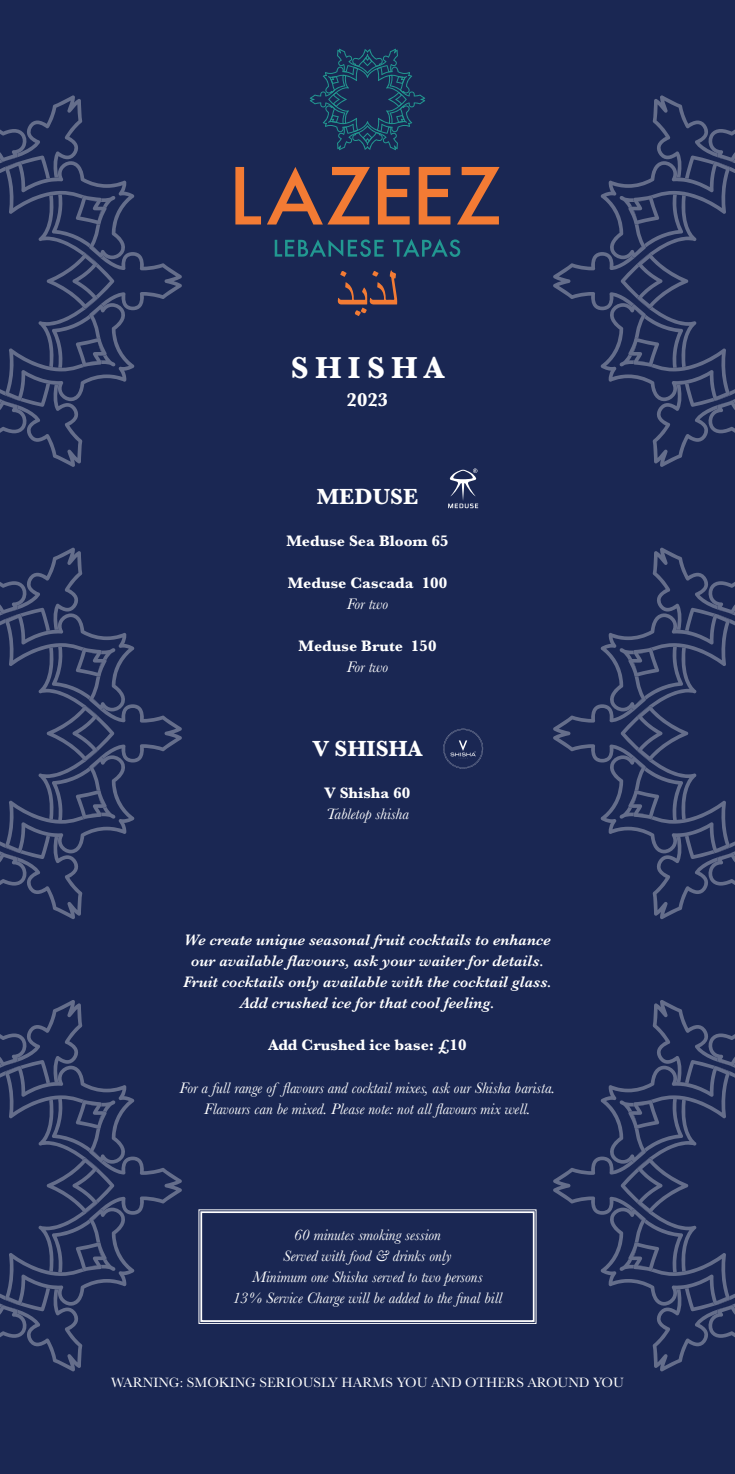
<style>
.page{position:relative;width:735px;height:1474px;background:#fff}
.page>*{position:absolute;margin:0;border:0;box-sizing:border-box;transform-origin:0 0}
.t1{font:700 31.5px "Baskerville";letter-spacing:.2em;color:#fff}
.t2{font:700 22.75px "Baskerville";color:#fff}
.t3{font:700 19.25px "Baskerville";color:#fff}
.t4{font:italic 15.75px/21px "Baskerville";color:#fff;text-align:center}
.t5{font:italic 600 15.75px/21px "Baskerville";color:#fff;text-align:center}
.t6{font:700 15.75px "Baskerville";color:#fff}
.t7{font:14px "Baskerville";color:#fff}
</style>
<div class="page">
<div style="left:0;top:0;width:734px;height:1473px;background:#1a2753"></div>
<svg style="left:0;top:1000px;width:182px;height:371px"></svg>
<svg style="left:0;top:547px;width:182px;height:372px"></svg>
<svg style="left:0;top:95px;width:182px;height:372px"></svg>
<svg style="left:553px;top:1000px;width:181px;height:371px"></svg>
<svg style="left:553px;top:547px;width:181px;height:372px"></svg>
<svg style="left:553px;top:95px;width:181px;height:372px"></svg>
<svg style="left:448px;top:468px;width:30px;height:40px"></svg>
<svg style="left:443px;top:728px;width:40px;height:40px"></svg>
<svg style="left:198px;top:1209px;width:338px;height:114px"></svg>
<div style="left:200px;top:1211px;width:334px;height:110px;border:2px solid #fff"></div>
<svg style="left:310px;top:49px;width:115px;height:101px"></svg>
<svg style="left:393px;top:239px;width:67px;height:18px"></svg>
<svg style="left:274px;top:239px;width:109px;height:18px"></svg>
<svg style="left:457px;top:167px;width:42px;height:57px"></svg>
<svg style="left:235px;top:167px;width:26px;height:57px"></svg>
<svg style="left:267px;top:167px;width:103px;height:57px"></svg>
<svg style="left:377px;top:167px;width:32px;height:57px"></svg>
<svg style="left:418px;top:167px;width:32px;height:57px"></svg>
<svg style="left:337px;top:270px;width:60px;height:46px"></svg>
<h1 class="t1" style="left:291px;top:346px;width:154px">SHISHA</h1>
<p class="t3" style="left:346px;top:386px;width:43px">2023</p>
<h2 class="t2" style="left:316px;top:481px;width:103px">MEDUSE</h2>
<p class="t6" style="left:286px;top:530px;width:164px">Meduse Sea Bloom 65</p>
<p class="t6" style="left:287px;top:572px;width:161px">Meduse Cascada 100</p>
<p class="t4" style="left:346px;top:593px;width:43px">For two</p>
<p class="t6" style="left:298px;top:635px;width:140px">Meduse Brute 150</p>
<p class="t4" style="left:346px;top:656px;width:43px">For two</p>
<h2 class="t2" style="left:312px;top:733px;width:111px">V SHISHA</h2>
<p class="t6" style="left:324px;top:782px;width:87px">V Shisha 60</p>
<p class="t4" style="left:326px;top:803px;width:84px">Tabletop shisha</p>
<p class="t5" style="left:183px;top:929px;width:370px">We create unique seasonal fruit cocktails to enhance our available flavours, ask your waiter for details.<br>Fruit cocktails only available with the cocktail glass.<br>Add crushed ice for that cool feeling.</p>
<p class="t6" style="left:268px;top:1034px;width:199px">Add Crushed ice base: £10</p>
<p class="t4" style="left:179px;top:1076px;width:377px">For a full range of flavours and cocktail mixes, ask our Shisha barista.<br>Flavours can be mixed. Please note: not all flavours mix well.</p>
<p class="t4" style="left:233px;top:1223px;width:271px">60 minutes smoking session<br>Served with food &amp; drinks only<br>Minimum one Shisha served to two persons<br>13% Service Charge will be added to the final bill</p>
<p class="t7" style="left:111px;top:1373px;width:514px">WARNING: SMOKING SERIOUSLY HARMS YOU AND OTHERS AROUND YOU</p>
</div>
